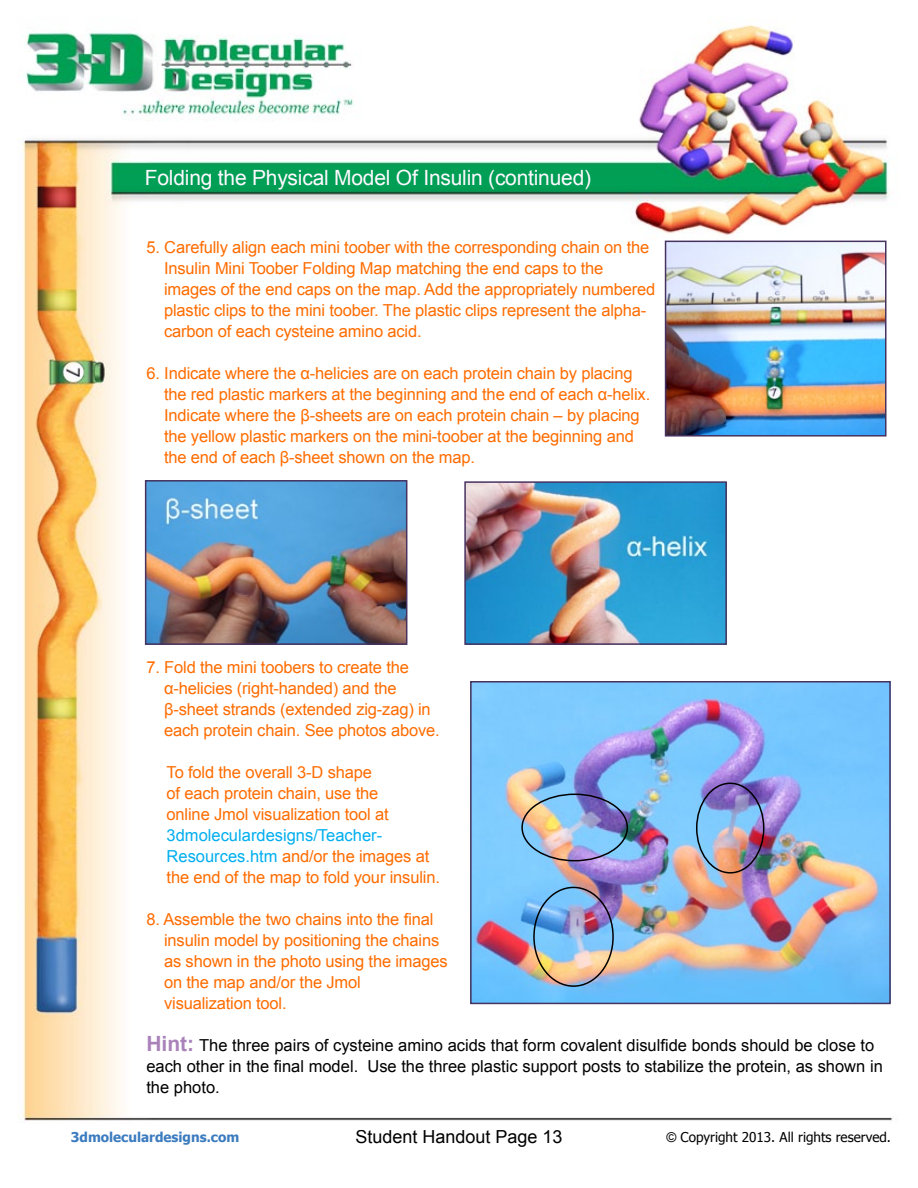
<style>
.page{position:relative;width:918px;height:1188px;background:#fff}
.page>*{position:absolute;margin:0;border:0;box-sizing:border-box;transform-origin:0 0}
.t1{font:21px "Arial";letter-spacing:-.01em;color:#fff9ff}
.t2{font:18px "Arial";color:#000}
.t3{font:16.5px/21px "Arial";letter-spacing:-.01em;color:#ff6c00}
.t4{font:16.5px/21px "Arial";color:#000}
.t5{font:13.5px "Tahoma";color:#000}
.t6{font:700 13.5px "Tahoma";color:#3b7bbf}
.s1{color:#00aeef}
.s2{font-weight:700;font-size:21px;color:#aa82ba}
.s3{font-family:"Arial"}
</style>
<div class="page">
<img style="left:18px;top:25px;width:875px;height:1096px">
<img style="left:148px;top:483px;width:256px;height:159px">
<div style="left:145px;top:480px;width:262px;height:165px;border:2px solid #47325f"></div>
<img style="left:467px;top:484px;width:257px;height:158px">
<div style="left:464px;top:481px;width:263px;height:164px;border:2px solid #47325f"></div>
<img style="left:668px;top:244px;width:215px;height:190px">
<div style="left:665px;top:241px;width:221px;height:196px;border:2px solid #47325f"></div>
<img style="left:473px;top:684px;width:415px;height:317px">
<div style="left:470px;top:681px;width:421px;height:323px;border:2px solid #47325f"></div>
<div style="left:533px;top:887px;width:81px;height:100px;border:2px solid #000;border-radius:50%"></div>
<div style="left:521px;top:794px;width:107px;height:67px;border:2px solid #000;border-radius:50%"></div>
<div style="left:696px;top:783px;width:68px;height:91px;border:2px solid #000;border-radius:50%"></div>
<p class="t1" style="left:145px;top:164px;width:448px">Folding the Physical Model Of Insulin (continued)</p>
<p class="t3" style="left:164px;top:236px;width:493px;text-indent:-18px">5. Carefully align each mini toober with the corresponding chain on the Insulin Mini Toober Folding Map matching the end caps to the images of the end caps on the map. Add the appropriately numbered plastic clips to the mini toober. The plastic clips represent the alpha&shy;carbon of each cysteine amino acid.</p>
<p class="t3" style="left:164px;top:362px;width:488px;text-indent:-18px">6. Indicate where the α-helicies are on each protein chain by placing the red plastic markers at the beginning and the end of each α-helix.<br>Indicate where the β-sheets are on each protein chain – by placing the yellow plastic markers on the mini-toober at the beginning and the end of each β-sheet shown on the map.</p>
<p class="t3" style="left:164px;top:657px;width:277px;text-indent:-18px">7. Fold the mini toobers to create the α-helicies (right-handed) and the β-sheet strands (extended zig-zag) in each protein chain. See photos above.</p>
<p class="t3" style="left:167px;top:762px;width:224px">To fold the overall 3-D shape of each protein chain, use the online Jmol visualization tool at</p>
<p class="t3" style="left:167px;top:825px;width:275px"><span class="s1">3dmoleculardesigns/Teacher-<br>Resources.htm</span> and/or the images at the end of the map to fold your insulin.</p>
<p class="t3" style="left:164px;top:909px;width:285px;text-indent:-18px">8. Assemble the two chains into the final insulin model by positioning the chains as shown in the photo using the images on the map and/or the Jmol visualization tool.</p>
<p class="t4" style="left:146px;top:1034px;width:738px"><span class="s2">Hint:</span> The three pairs of cysteine amino acids that form covalent disulfide bonds should be close to each other in the final model. Use the three plastic support posts to stabilize the protein, as shown in the photo.</p>
<p class="t6" style="left:71px;top:1128px;width:170px">3dmoleculardesigns.com</p>
<p class="t2" style="left:355px;top:1125px;width:209px">Student Handout Page 13</p>
<p class="t5" style="left:666px;top:1128px;width:226px"><span class="s3">©</span> Copyright 2013. All rights reserved.</p>
</div>
